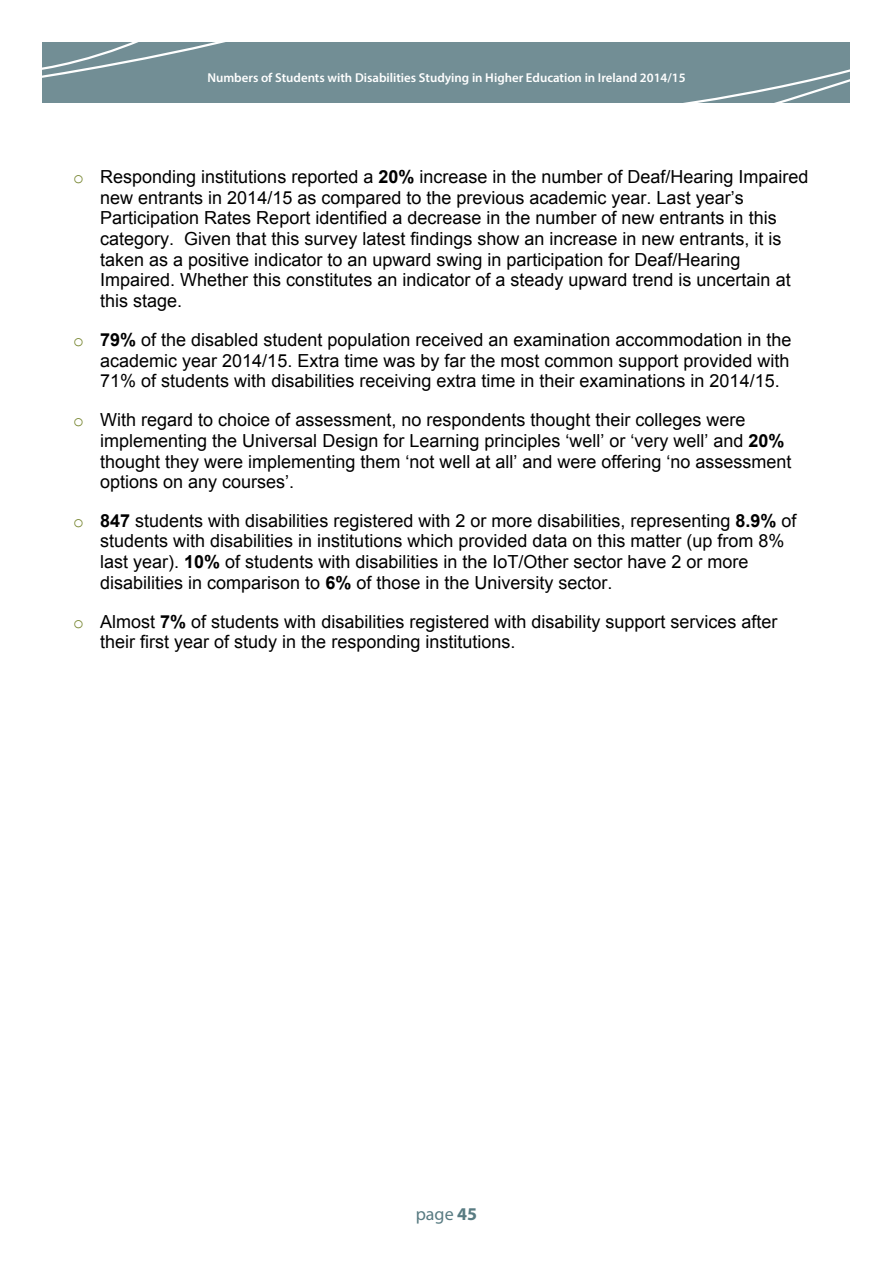
<style>
.page{position:relative;width:893px;height:1263px;background:#fff}
.page>*{position:absolute;margin:0;border:0;box-sizing:border-box;transform-origin:0 0}
.t1{font:18px/20.7px "Arial";color:#000}
.t2{font:18px "Myriad Pro";color:#587b82}
.t3{font:600 12.9px "Myriad Pro";color:#fff}
.s1{font-family:"Courier New";color:#74832c}
.s2{font-weight:700}
</style>
<div class="page">
<div style="left:43px;top:42px;width:807px;height:61px;background:#728e95"></div>
<svg style="left:42px;top:42px;width:184px;height:40px"></svg>
<svg style="left:683px;top:69px;width:167px;height:34px"></svg>
<p class="t3" style="left:207px;top:70px;width:480px">Numbers of Students with Disabilities Studying in Higher Education in Ireland 2014/15</p>
<p class="t1" style="left:100px;top:167px;width:710px;text-indent:-27px"><span class="s1">o</span> Responding institutions reported a <span class="s2">20%</span> increase in the number of Deaf/Hearing Impaired new entrants in 2014/15 as compared to the previous academic year. Last year’s Participation Rates Report identified a decrease in the number of new entrants in this category. Given that this survey latest findings show an increase in new entrants, it is taken as a positive indicator to an upward swing in participation for Deaf/Hearing Impaired. Whether this constitutes an indicator of a steady upward trend is uncertain at this stage.</p>
<p class="t1" style="left:100px;top:329px;width:693px;text-align:justify;text-indent:-27px"><span class="s1">o</span> <span class="s2">79%</span> of the disabled student population received an examination accommodation in the academic year 2014/15. Extra time was by far the most common support provided with 71% of students with disabilities receiving extra time in their examinations in 2014/15.</p>
<p class="t1" style="left:100px;top:410px;width:693px;text-indent:-27px"><span class="s1">o</span> With regard to choice of assessment, no respondents thought their colleges were implementing the Universal Design for Learning principles ‘well’ or ‘very well’ and <span class="s2">20% </span>thought they were implementing them ‘not well at all’ and were offering ‘no assessment options on any courses’.</p>
<p class="t1" style="left:100px;top:510px;width:698px;text-indent:-27px"><span class="s1">o</span> <span class="s2">847</span> students with disabilities registered with 2 or more disabilities, representing <span class="s2">8.9%</span> of students with disabilities in institutions which provided data on this matter (up from 8% last year). <span class="s2">10%</span> of students with disabilities in the IoT/Other sector have 2 or more disabilities in comparison to <span class="s2">6%</span> of those in the University sector.</p>
<p class="t1" style="left:100px;top:611px;width:679px;text-indent:-27px"><span class="s1">o</span> Almost <span class="s2">7%</span> of students with disabilities registered with disability support services after their first year of study in the responding institutions.</p>
<p class="t2" style="left:416px;top:1203px;width:63px">page <span class="s2">45</span></p>
</div>
